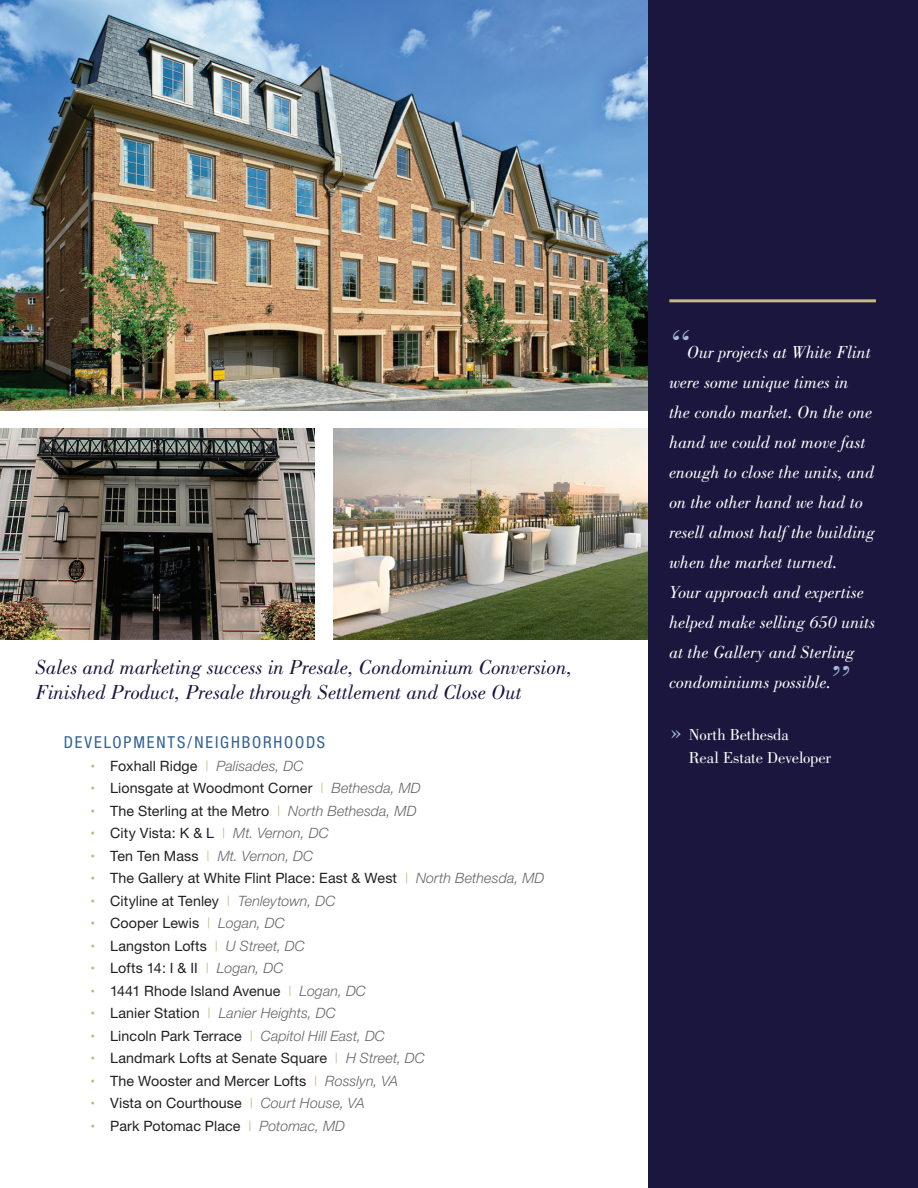
<style>
.page{position:relative;width:918px;height:1188px;background:#fff}
.page>*{position:absolute;margin:0;border:0;box-sizing:border-box;transform-origin:0 0}
.t1{font:italic 42px "Bodoni";color:#a8bbd7}
.t2{font:italic 21px/25.5px "Bodoni";letter-spacing:-.005em;color:#1a163e}
.t3{font:italic 18px/30px "Bodoni";letter-spacing:-.005em;color:#fff}
.t4{font:16.5px/22.5px "Bodoni";letter-spacing:-.01em;color:#fff}
.t5{font:condensed 16.5px "Helvetica Neue";letter-spacing:.11em;color:#326195}
.t6{font:14.25px "Helvetica Neue";letter-spacing:.005em;color:#231f20}
.t7{font:italic 300 14.25px "Helvetica Neue";letter-spacing:.01em;color:#64656a}
.s1{font-weight:300;color:#c7b782}
.s2{font-weight:300;font-style:italic;color:#64656a}
.s3{font-weight:400;font-style:normal;color:#231f20}
.s4{font-style:normal;color:#c7b782}
.s5{font-size:27px;color:#a8bbd7}
</style>
<div class="page">
<div style="left:648px;top:0;width:270px;height:1188px;background:#1a163e"></div>
<img style="left:0;top:0;width:648px;height:411px">
<hr style="left:669px;top:299px;width:207px;height:3px;background:#c7b782">
<img style="left:334px;top:429px;width:314px;height:210px">
<img style="left:0;top:429px;width:314px;height:210px">
<p class="t2" style="left:36px;top:654px;width:538px">Sales and marketing success in Presale, Condominium Conversion,<br>Finished Product, Presale through Settlement and Close Out</p>
<p class="t5" style="left:64px;top:733px;width:263px">DEVELOPMENTS/NEIGHBORHOODS</p>
<p class="t6" style="left:91px;top:757px;width:214px"><sup>•</sup> Foxhall Ridge <span class="s1">|</span> <span class="s2">Palisades, DC</span></p>
<p class="t6" style="left:91px;top:780px;width:331px"><sup>•</sup> Lionsgate at Woodmont Corner <span class="s1">|</span> <span class="s2">Bethesda, MD</span></p>
<p class="t6" style="left:91px;top:802px;width:327px"><sup>•</sup> The Sterling at the Metro <span class="s1">|</span> <span class="s2">North Bethesda, MD</span></p>
<p class="t6" style="left:91px;top:825px;width:239px"><sup>•</sup> City Vista: K &amp; L <span class="s1">|</span> <span class="s2">Mt. Vernon, DC</span></p>
<p class="t7" style="left:91px;top:847px;width:224px"><sup>•</sup> <span class="s3">Ten Ten Mass</span> <span class="s4">|</span> Mt. Vernon, DC</p>
<p class="t6" style="left:91px;top:870px;width:455px"><sup>•</sup> The Gallery at White Flint Place: East &amp; West <span class="s1">|</span> <span class="s2">North Bethesda, MD</span></p>
<p class="t6" style="left:91px;top:892px;width:246px"><sup>•</sup> Cityline at Tenley <span class="s1">|</span> <span class="s2">Tenleytown, DC</span></p>
<p class="t6" style="left:91px;top:915px;width:196px"><sup>•</sup> Cooper Lewis <span class="s1">|</span> <span class="s2">Logan, DC</span></p>
<p class="t6" style="left:91px;top:937px;width:216px"><sup>•</sup> Langston Lofts <span class="s1">|</span> <span class="s2">U Street, DC</span></p>
<p class="t6" style="left:91px;top:960px;width:194px"><sup>•</sup> Lofts 14: I &amp; II <span class="s1">|</span> <span class="s2">Logan, DC</span></p>
<p class="t6" style="left:91px;top:982px;width:277px"><sup>•</sup> 1441 Rhode Island Avenue <span class="s1">|</span> <span class="s2">Logan, DC</span></p>
<p class="t7" style="left:91px;top:1005px;width:247px"><sup>•</sup> <span class="s3">Lanier Station</span> <span class="s4">|</span> Lanier Heights, DC</p>
<p class="t6" style="left:91px;top:1027px;width:296px"><sup>•</sup> Lincoln Park Terrace <span class="s1">|</span> <span class="s2">Capitol Hill East, DC</span></p>
<p class="t6" style="left:91px;top:1050px;width:336px"><sup>•</sup> Landmark Lofts at Senate Square <span class="s1">|</span> <span class="s2">H Street, DC</span></p>
<p class="t6" style="left:91px;top:1072px;width:309px"><sup>•</sup> The Wooster and Mercer Lofts <span class="s1">|</span> <span class="s2">Rosslyn, VA</span></p>
<p class="t6" style="left:91px;top:1095px;width:276px"><sup>•</sup> Vista on Courthouse <span class="s1">|</span> <span class="s2">Court House, VA</span></p>
<p class="t6" style="left:91px;top:1117px;width:256px"><sup>•</sup> Park Potomac Place <span class="s1">|</span> <span class="s2">Potomac, MD</span></p>
<p class="t1" style="left:669px;top:320px;width:20px">“</p>
<p class="t3" style="left:669px;top:337px;width:208px;text-indent:18px">Our projects at White Flint were some unique times in<br>the condo market. On the one hand we could not move fast enough to close the units, and on the other hand we had to resell almost half the building when the market turned.<br>Your approach and expertise helped make selling 650 units at the Gallery and Sterling condominiums possible.</p>
<p class="t1" style="left:830px;top:656px;width:20px">”</p>
<p class="t4" style="left:689px;top:723px;width:144px;text-indent:-20px"><span class="s5">»</span> North Bethesda<br>Real Estate Developer</p>
</div>
